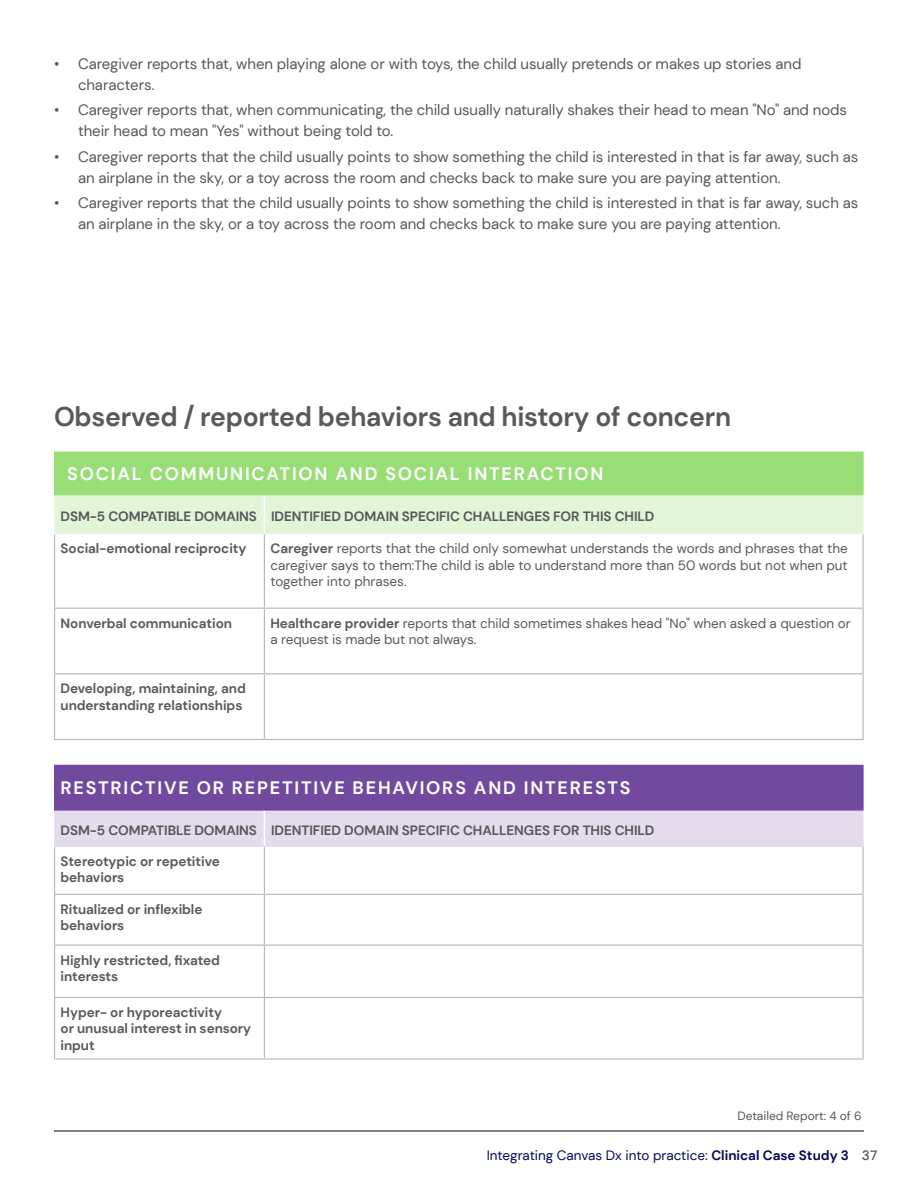
<style>
.page{position:relative;width:918px;height:1188px;background:#fff}
.page>*{position:absolute;margin:0;border:0;box-sizing:border-box;transform-origin:0 0}
.t1{font:700 27px "DM Sans";letter-spacing:-.01em;color:#58595b}
.t2{font:700 18px "DM Sans";letter-spacing:.1em;color:#fff}
.t3{font:15px/21px "DM Sans";letter-spacing:-.005em;color:#57575b}
.t4{font:13.5px/16.5px "DM Sans";letter-spacing:-.005em;color:#58595b;text-align:justify}
.t5{font:700 13.5px/16.5px "DM Sans";letter-spacing:-.005em;color:#58595b}
.t6{font:700 13.5px "DM Sans";letter-spacing:-.005em;color:#57575b}
.t7{font:13.5px "DM Sans";color:#000a53}
.t8{font:500 13.5px "DM Sans";color:#57575b}
.detail_block_header{font:12px "DM Sans";color:#57575b}
.s1{font-weight:700}
</style>
<div class="page">
<div style="left:55px;top:452px;width:808px;height:43px;background:#98dd76"></div>
<div style="left:55px;top:495px;width:807px;height:38px;background:#e2f5d7"></div>
<svg style="left:55px;top:534px;width:807px;height:205px"></svg>
<hr style="left:54px;top:534px;width:1px;height:74px;background:#b2b7b8">
<hr style="left:264px;top:534px;width:1px;height:74px;background:#b2b7b8">
<hr style="left:862px;top:534px;width:2px;height:74px;background:#b2b7b8">
<hr style="left:54px;top:608px;width:210px;height:1px;background:#b2b7b8">
<hr style="left:54px;top:609px;width:1px;height:64px;background:#b2b7b8">
<hr style="left:264px;top:608px;width:600px;height:1px;background:#b2b7b8">
<hr style="left:264px;top:609px;width:1px;height:64px;background:#b2b7b8">
<hr style="left:862px;top:609px;width:2px;height:64px;background:#b2b7b8">
<hr style="left:54px;top:673px;width:210px;height:1px;background:#b2b7b8">
<hr style="left:54px;top:674px;width:1px;height:65px;background:#b2b7b8">
<hr style="left:264px;top:673px;width:600px;height:1px;background:#b2b7b8">
<hr style="left:264px;top:674px;width:1px;height:65px;background:#b2b7b8">
<hr style="left:862px;top:674px;width:2px;height:65px;background:#b2b7b8">
<hr style="left:54px;top:739px;width:210px;height:1px;background:#b2b7b8">
<hr style="left:264px;top:739px;width:600px;height:1px;background:#b2b7b8">
<hr style="left:54px;top:452px;width:210px;height:1px;background:#98dd76">
<hr style="left:264px;top:452px;width:600px;height:1px;background:#98dd76">
<hr style="left:264px;top:495px;width:1px;height:38px;background:#fff">
<hr style="left:54px;top:495px;width:1px;height:38px;background:#ecf8e5">
<hr style="left:862px;top:495px;width:2px;height:38px;background:#ecf8e5">
<hr style="left:54px;top:533px;width:210px;height:1px;background:#ecf8e5">
<hr style="left:264px;top:533px;width:600px;height:1px;background:#ecf8e5">
<hr style="left:54px;top:453px;width:1px;height:41px;background:#98dd76">
<hr style="left:862px;top:453px;width:2px;height:41px;background:#98dd76">
<hr style="left:54px;top:494px;width:210px;height:1px;background:#98dd76">
<hr style="left:264px;top:494px;width:600px;height:1px;background:#98dd76">
<div style="left:55px;top:765px;width:808px;height:45px;background:#71499f"></div>
<div style="left:55px;top:811px;width:808px;height:35px;background:#e4dcec"></div>
<hr style="left:54px;top:847px;width:1px;height:47px;background:#b2b7b8">
<hr style="left:264px;top:847px;width:1px;height:47px;background:#b2b7b8">
<hr style="left:862px;top:847px;width:2px;height:47px;background:#b2b7b8">
<hr style="left:54px;top:894px;width:210px;height:1px;background:#b2b7b8">
<hr style="left:54px;top:895px;width:1px;height:50px;background:#b2b7b8">
<hr style="left:264px;top:894px;width:600px;height:1px;background:#b2b7b8">
<hr style="left:264px;top:895px;width:1px;height:50px;background:#b2b7b8">
<hr style="left:862px;top:895px;width:2px;height:50px;background:#b2b7b8">
<hr style="left:54px;top:945px;width:210px;height:1px;background:#b2b7b8">
<hr style="left:54px;top:946px;width:1px;height:51px;background:#b2b7b8">
<hr style="left:264px;top:945px;width:600px;height:1px;background:#b2b7b8">
<hr style="left:264px;top:946px;width:1px;height:51px;background:#b2b7b8">
<hr style="left:862px;top:946px;width:2px;height:51px;background:#b2b7b8">
<hr style="left:54px;top:997px;width:210px;height:1px;background:#b2b7b8">
<hr style="left:54px;top:998px;width:1px;height:60px;background:#b2b7b8">
<hr style="left:264px;top:997px;width:600px;height:1px;background:#b2b7b8">
<hr style="left:264px;top:998px;width:1px;height:60px;background:#b2b7b8">
<hr style="left:862px;top:998px;width:2px;height:60px;background:#b2b7b8">
<hr style="left:54px;top:1058px;width:210px;height:2px;background:#b2b7b8">
<hr style="left:264px;top:1058px;width:600px;height:2px;background:#b2b7b8">
<hr style="left:264px;top:810px;width:1px;height:36px;background:#fff">
<hr style="left:54px;top:810px;width:1px;height:36px;background:#e4dcec">
<hr style="left:863px;top:810px;width:1px;height:36px;background:#e4dcec">
<hr style="left:54px;top:846px;width:210px;height:1px;background:#e4dcec">
<hr style="left:264px;top:846px;width:600px;height:1px;background:#e4dcec">
<hr style="left:54px;top:765px;width:210px;height:1px;background:#71499f">
<hr style="left:54px;top:766px;width:1px;height:44px;background:#71499f">
<hr style="left:264px;top:765px;width:600px;height:1px;background:#71499f">
<hr style="left:862px;top:766px;width:2px;height:44px;background:#71499f">
<hr style="left:54px;top:810px;width:210px;height:1px;background:#71499f">
<hr style="left:264px;top:810px;width:600px;height:1px;background:#71499f">
<hr style="left:54px;top:1130px;width:810px;height:2px;background:#57575b">
<p class="t3" style="left:78px;top:53px;width:725px;text-indent:-24px">• Caregiver reports that, when playing alone or with toys, the child usually pretends or makes up stories and characters.</p>
<p class="t3" style="left:78px;top:99px;width:771px;text-indent:-24px">• Caregiver reports that, when communicating, the child usually naturally shakes their head to mean "No" and nods their head to mean "Yes" without being told to.</p>
<p class="t3" style="left:78px;top:146px;width:782px;text-indent:-24px">• Caregiver reports that the child usually points to show something the child is interested in that is far away, such as an airplane in the sky, or a toy across the room and checks back to make sure you are paying attention.</p>
<p class="t3" style="left:78px;top:192px;width:782px;text-indent:-24px">• Caregiver reports that the child usually points to show something the child is interested in that is far away, such as an airplane in the sky, or a toy across the room and checks back to make sure you are paying attention.</p>
<p class="t1" style="left:54px;top:400px;width:679px">Observed / reported behaviors and history of concern</p>
<p class="t2" style="left:67px;top:462px;width:538px">SOCIAL COMMUNICATION AND SOCIAL INTERACTION</p>
<p class="t6" style="left:61px;top:508px;width:198px">DSM-5 COMPATIBLE DOMAINS</p>
<p class="t6" style="left:271px;top:508px;width:385px">IDENTIFIED DOMAIN SPECIFIC CHALLENGES FOR THIS CHILD</p>
<p class="t5" style="left:61px;top:540px;width:187px">Social-emotional reciprocity</p>
<p class="t4" style="left:270px;top:540px;width:579px"><span class="s1">Caregiver</span> reports that the child only somewhat understands the words and phrases that the caregiver says to them:The child is able to understand more than 50 words but not when put together into phrases.</p>
<p class="t5" style="left:61px;top:615px;width:173px">Nonverbal communication</p>
<p class="t4" style="left:270px;top:615px;width:582px"><span class="s1">Healthcare provider</span> reports that child sometimes shakes head "No" when asked a question or a request is made but not always.</p>
<p class="t5" style="left:61px;top:680px;width:187px">Developing, maintaining, and understanding relationships</p>
<p class="t2" style="left:61px;top:776px;width:571px">RESTRICTIVE OR REPETITIVE BEHAVIORS AND INTERESTS</p>
<p class="t6" style="left:61px;top:822px;width:198px">DSM-5 COMPATIBLE DOMAINS</p>
<p class="t6" style="left:271px;top:822px;width:385px">IDENTIFIED DOMAIN SPECIFIC CHALLENGES FOR THIS CHILD</p>
<p class="t5" style="left:61px;top:853px;width:161px">Stereotypic or repetitive behaviors</p>
<p class="t5" style="left:61px;top:901px;width:143px">Ritualized or inflexible behaviors</p>
<p class="t5" style="left:61px;top:952px;width:161px">Highly restricted, fixated interests</p>
<p class="t5" style="left:61px;top:1004px;width:192px">Hyper- or hyporeactivity<br>or unusual interest in sensory input</p>
<p class="detail_block_header" style="left:737px;top:1108px;width:126px">Detailed Report: 4 of 6</p>
<p class="t7" style="left:487px;top:1147px;width:364px">Integrating Canvas Dx into practice: <span class="s1">Clinical Case Study 3</span></p>
<p class="t8" style="left:862px;top:1147px;width:17px">37</p>
</div>
